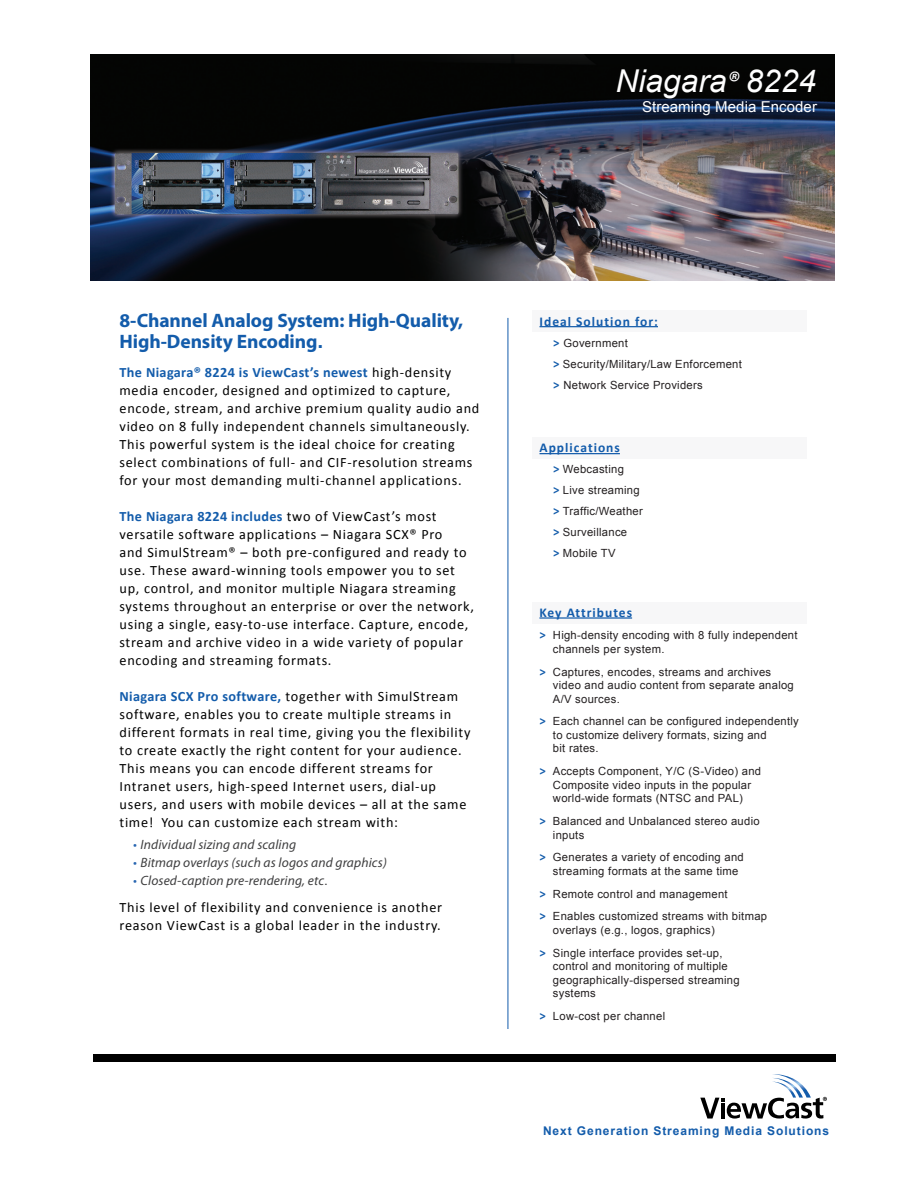
<style>
.page{position:relative;width:918px;height:1188px;background:#fff}
.page>*{position:absolute;margin:0;border:0;box-sizing:border-box;transform-origin:0 0}
.t1{font:italic 31.5px "Arial";letter-spacing:.005em;color:#fff}
.t2{font:700 19.5px/21px "Myriad Pro";letter-spacing:-.005em;color:#135cab}
.t3{font:15px "Arial";letter-spacing:.005em;color:#fff}
.t4{font:14.25px/18px "Calibri";letter-spacing:.05em;color:#000}
.t5{font:italic 13.5px "Myriad Pro";letter-spacing:.01em;color:#3e3e3f}
.t6{font:700 13.5px "Calibri";letter-spacing:.075em;color:#135cab}
.t7{font:700 12px "Arial";letter-spacing:.075em;color:#135cab}
.t8{font:11.25px/13.5px "Arial";letter-spacing:.025em;color:#231f20}
.s1{font-family:"Calibri";font-size:25.5px}
.s2{font-family:"Arial";font-size:21px}
.s3{font-weight:700;color:#135cab}
.s4{color:#2a67b2}
.s5{font-family:"Arial";font-style:normal}
.s6{font-family:"Calibri";font-weight:700;font-size:12.75px;color:#135cab}
</style>
<div class="page">
<svg style="left:700px;top:1074px;width:127px;height:45px"></svg>
<div style="left:93px;top:1055px;width:743px;height:7px;background:#000"></div>
<div style="left:532px;top:310px;width:275px;height:22px;background:#f7f7f8"></div>
<div style="left:532px;top:437px;width:275px;height:22px;background:#f7f7f8"></div>
<div style="left:532px;top:602px;width:275px;height:22px;background:#f7f7f8"></div>
<img style="left:91px;top:54px;width:744px;height:226px">
<hr style="left:540px;top:326px;width:118px;height:1px;background:#135cab">
<hr style="left:540px;top:453px;width:80px;height:1px;background:#135cab">
<hr style="left:508px;top:318px;width:1px;height:711px;background:#135cab">
<hr style="left:539px;top:617px;width:93px;height:2px;background:#135cab">
<p class="t1" style="left:616px;top:60px;width:202px">Niagara<span class="s1">®</span> 8224</p>
<p class="t3" style="left:642px;top:97px;width:177px">Streaming Media Encoder</p>
<p class="t2" style="left:120px;top:310px;width:345px">8-Channel Analog System: High-Quality,<br>High-Density Encoding<span class="s2">.</span></p>
<p class="t4" style="left:120px;top:362px;width:361px"><span class="s3">The Niagara® 8224 is ViewCast’s newest</span> high-density media encoder, designed and optimized to capture, encode, stream, and archive premium quality audio and video on 8 fully independent channels simultaneously.<br>This powerful system is the ideal choice for creating select combinations of full- and CIF-resolution streams for your most demanding multi-channel applications.</p>
<p class="t4" style="left:120px;top:506px;width:356px"><span class="s3">The Niagara 8224 includes</span> two of ViewCast’s most versatile software applications – Niagara SCX® Pro<br>and SimulStream® – both pre-configured and ready to use. These award-winning tools empower you to set up, control, and monitor multiple Niagara streaming systems throughout an enterprise or over the network, using a single, easy-to-use interface. Capture, encode, stream and archive video in a wide variety of popular encoding and streaming formats.</p>
<p class="t4" style="left:120px;top:686px;width:352px"><span class="s3">Niagara SCX Pro software,</span> together with SimulStream software, enables you to create multiple streams in different formats in real time, giving you the flexibility to create exactly the right content for your audience.<br>This means you can encode different streams for Intranet users, high-speed Internet users, dial-up users, and users with mobile devices – all at the same time! You can customize each stream with:</p>
<p class="t5" style="left:133px;top:836px;width:165px"><span class="s4">•</span> Individual sizing and scaling</p>
<p class="t5" style="left:133px;top:854px;width:255px"><span class="s4">•</span> Bitmap overlays (such as logos and graphics)</p>
<p class="t5" style="left:133px;top:872px;width:196px"><span class="s4">•</span> Closed-caption pre-rendering, etc<span class="s5">.</span></p>
<p class="t4" style="left:120px;top:898px;width:324px">This level of flexibility and convenience is another reason ViewCast is a global leader in the industry.</p>
<p class="t6" style="left:540px;top:313px;width:120px">Ideal Solution for:</p>
<p class="t8" style="left:553px;top:336px;width:76px"><span class="s6">&gt;</span> Government</p>
<p class="t8" style="left:553px;top:357px;width:190px"><span class="s6">&gt;</span> Security/Military/Law Enforcement</p>
<p class="t8" style="left:553px;top:378px;width:151px"><span class="s6">&gt;</span> Network Service Providers</p>
<p class="t6" style="left:540px;top:440px;width:82px">Applications</p>
<p class="t8" style="left:553px;top:463px;width:72px"><span class="s6">&gt;</span> Webcasting</p>
<p class="t8" style="left:553px;top:484px;width:88px"><span class="s6">&gt;</span> Live streaming</p>
<p class="t8" style="left:553px;top:501px;width:91px;line-height:21px"><span class="s6">&gt;</span> Traffic/Weather <span class="s6">&gt;</span> Surveillance</p>
<p class="t8" style="left:553px;top:547px;width:64px"><span class="s6">&gt;</span> Mobile TV</p>
<p class="t6" style="left:539px;top:604px;width:94px">Key Attributes</p>
<p class="t8" style="left:539px;top:629px;width:260px"><span class="s6">&gt;</span> High-density encoding with 8 fully independent</p>
<p class="t8" style="left:553px;top:642px;width:113px">channels per system.</p>
<p class="t8" style="left:553px;top:665px;width:242px;text-indent:-14px"><span class="s6">&gt;</span> Captures, encodes, streams and archives video and audio content from separate analog<br>A/V sources.</p>
<p class="t8" style="left:553px;top:715px;width:247px;text-indent:-14px"><span class="s6">&gt;</span> Each channel can be configured independently to customize delivery formats, sizing and</p>
<p class="t8" style="left:553px;top:742px;width:47px">bit rates.</p>
<p class="t8" style="left:539px;top:765px;width:223px;text-align:center"><span class="s6">&gt;</span> Accepts Component, Y/C (S-Video) and<br>Composite video inputs in the popular world-wide formats (NTSC and PAL)</p>
<p class="t8" style="left:553px;top:814px;width:208px;text-indent:-14px"><span class="s6">&gt;</span> Balanced and Unbalanced stereo audio inputs</p>
<p class="t8" style="left:553px;top:851px;width:192px;text-indent:-14px"><span class="s6">&gt;</span> Generates a variety of encoding and streaming formats at the same time</p>
<p class="t8" style="left:539px;top:887px;width:190px"><span class="s6">&gt;</span> Remote control and management</p>
<p class="t8" style="left:553px;top:910px;width:216px;text-indent:-14px"><span class="s6">&gt;</span> Enables customized streams with bitmap overlays (e.g., logos, graphics)</p>
<p class="t8" style="left:539px;top:946px;width:185px"><span class="s6">&gt;</span> Single interface provides set-up,</p>
<p class="t8" style="left:553px;top:960px;width:188px">control and monitoring of multiple geographically-dispersed streaming systems</p>
<p class="t8" style="left:539px;top:1009px;width:127px"><span class="s6">&gt;</span> Low-cost per channel</p>
<p class="t7" style="left:543px;top:1123px;width:288px">Next Generation Streaming Media Solutions</p>
</div>
